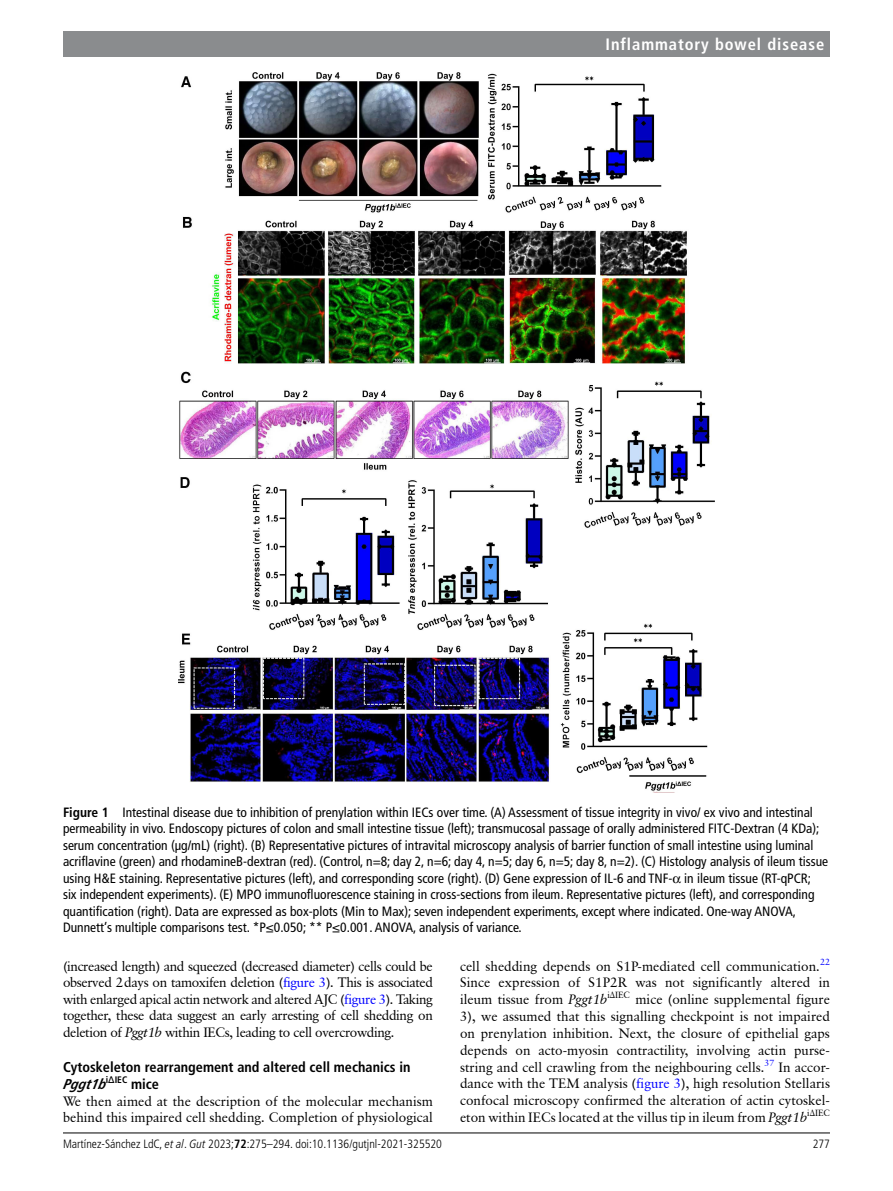
<style>
.page{position:relative;width:893px;height:1191px;background:#fff}
.page>*{position:absolute;margin:0;border:0;box-sizing:border-box;transform-origin:0 0}
.t1{font:700 condensed 16.5px "Frutiger LT Pro";letter-spacing:.055em;color:#fff}
.t2{font:700 condensed 14.25px/17.2px "Frutiger LT Pro";color:#000}
.t3{font:condensed 13.5px/16.5px "Frutiger LT Pro";color:#000}
.t4{font:13.5px/16.8px "Classical Garamond BT";color:#000;text-align:justify}
.t5{font:300 condensed 12px "Frutiger LT Pro";color:#000}
.t6{font:9px "Classical Garamond BT";color:#000}
.t7{font:9px "Classical Garamond BT";color:#00f}
.s1{font-weight:700}
.s2{color:#00f}
.s3{font-style:italic}
</style>
<div class="page">
<hr style="left:63px;top:1132px;width:767px;height:1px;background:#000">
<div style="left:63px;top:31px;width:767px;height:25px;background:#8a8c8e"></div>
<img style="left:178px;top:72px;width:537px;height:721px">
<p class="t1" style="left:605px;top:34px;width:220px">Inflammatory bowel disease</p>
<p class="t3" style="left:63px;top:804px;width:767px"><span class="s1">Figure 1</span> Intestinal disease due to inhibition of prenylation within IECs over time. (A) Assessment of tissue integrity in vivo/ ex vivo and intestinal permeability in vivo. Endoscopy pictures of colon and small intestine tissue (left); transmucosal passage of orally administered FITC-Dextran (4 KDa); serum concentration (µg/mL) (right). (B) Representative pictures of intravital microscopy analysis of barrier function of small intestine using luminal acriflavine (green) and rhodamineB-dextran (red). (Control, n=8; day 2, n=6; day 4, n=5; day 6, n=5; day 8, n=2). (C) Histology analysis of ileum tissue using H&amp;E staining. Representative pictures (left), and corresponding score (right). (D) Gene expression of IL-6 and TNF- in ileum tissue (RT-qPCR; six independent experiments). (E) MPO immunofluorescence staining in cross-sections from ileum. Representative pictures (left), and corresponding quantification (right). Data are expressed as box-plots (Min to Max); seven independent experiments, except where indicated. One-way ANOVA, Dunnett’s multiple comparisons test. *P≤0.050; ** P≤0.001. ANOVA, analysis of variance.</p>
<p class="t4" style="left:63px;top:957px;width:371px">(increased length) and squeezed (decreased diameter) cells could be observed 2days on tamoxifen deletion (<span class="s2">figure 3</span>). This is associated with enlarged apical actin network and altered AJC (<span class="s2">figure 3</span>). Taking together, these data suggest an early arresting of cell shedding on deletion of <span class="s3">Pggt1b</span> within IECs, leading to cell overcrowding.</p>
<p class="t2" style="left:63px;top:1058px;width:349px">Cytoskeleton rearrangement and altered cell mechanics in<br><span class="s3">Pggt1b</span><sup>iΔIEC</sup> mice</p>
<p class="t4" style="left:63px;top:1092px;width:371px">We then aimed at the description of the molecular mechanism behind this impaired cell shedding. Completion of physiological</p>
<p class="t4" style="left:460px;top:957px;width:361px">cell shedding depends on S1P-mediated cell communication.</p>
<p class="t7" style="left:820px;top:955px;width:11px">22</p>
<p class="t4" style="left:460px;top:974px;width:371px">Since expression of S1P2R was not significantly altered in ileum tissue from <span class="s3">Pggt1b</span></p>
<p class="t6" style="left:607px;top:989px;width:24px">iΔIEC</p>
<p class="t4" style="left:460px;top:991px;width:371px;text-indent:175px">mice (online supplemental figure 3), we assumed that this signalling checkpoint is not impaired on prenylation inhibition. Next, the closure of epithelial gaps depends on acto-myosin contractility, involving actin purse&shy;string and cell crawling from the neighbouring cells.<sup>37</sup> In accor&shy;dance with the TEM analysis (<span class="s2">figure 3</span>), high resolution Stellaris confocal microscopy confirmed the alteration of actin cytoskel&shy;eton within IECs located at the villus tip in ileum from <span class="s3">Pggt1b</span></p>
<p class="t6" style="left:807px;top:1107px;width:24px">iΔIEC</p>
<p class="t5" style="left:63px;top:1136px;width:381px">Martínez-Sánchez LdC, <span class="s3">et al</span>. <span class="s3">Gut</span> 2023;<span class="s1">72</span>:275–294. doi:10.1136/gutjnl-2021-325520</p>
<p class="t5" style="left:813px;top:1136px;width:19px">277</p>
</div>
